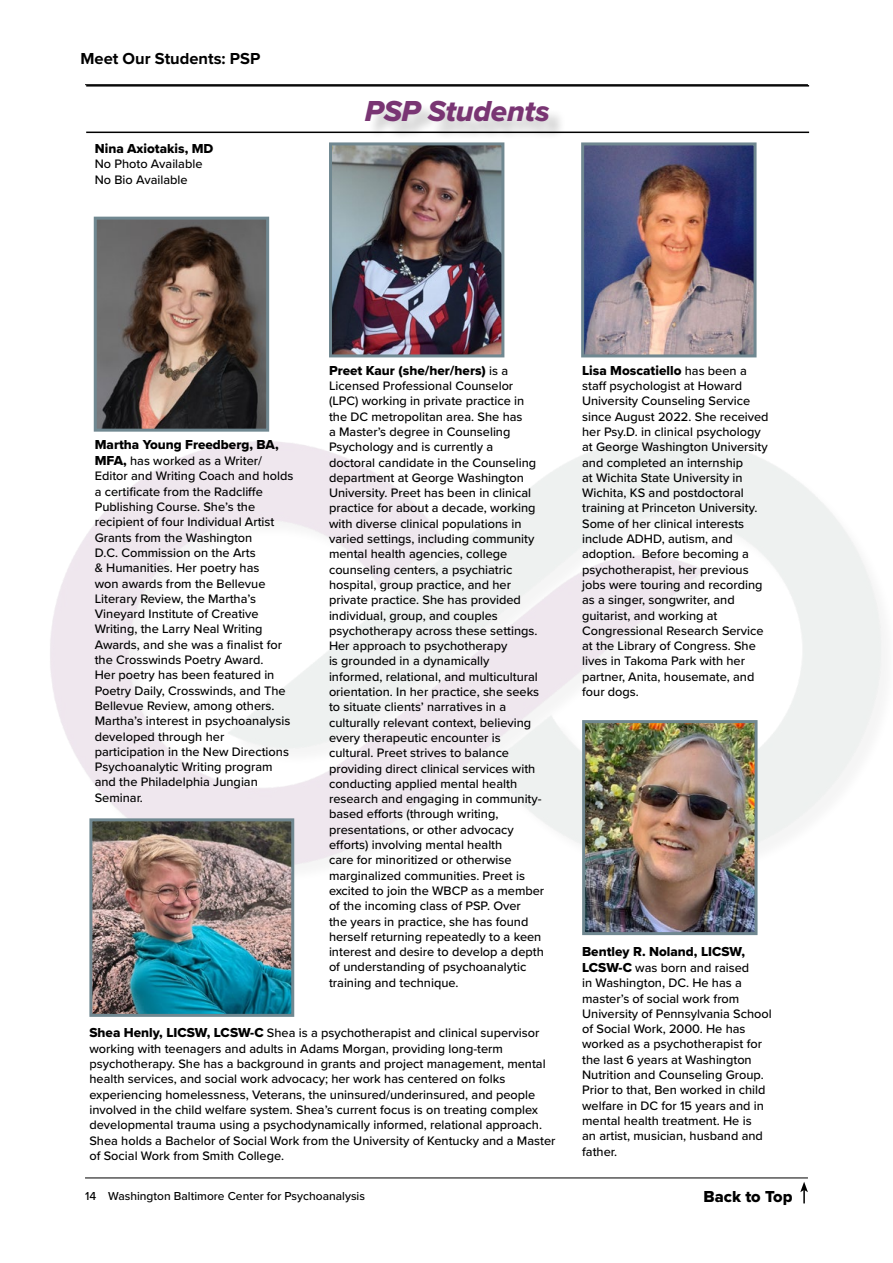
<style>
.page{position:relative;width:893px;height:1263px;background:#fff}
.page>*{position:absolute;margin:0;border:0;box-sizing:border-box;transform-origin:0 0}
.t1{font:30px "Proxima Nova Extrabld It";letter-spacing:-.01em;color:#793573}
.t2{font:700 16.5px "Proxima Nova";color:#000}
.t3{font:16.5px "Proxima Nova Extrabld";color:#000}
.t4{font:13.5px "Proxima Nova Extrabld";color:#000}
.t5{font:500 12.75px/15.3px "Proxima Nova";color:#000}
.t6{font:500 12px "Proxima Nova";color:#000}
.s1{font-family:"Proxima Nova Extrabld";font-weight:400;font-size:13.5px}
.s2{font-family:"Proxima Nova";font-weight:500;font-size:12.75px}
</style>
<div class="page">
<hr style="left:85px;top:84px;width:723px;height:1px;background:#000">
<svg style="left:800px;top:1182px;width:8px;height:21px"></svg>
<hr style="left:85px;top:1177px;width:723px;height:1px;background:#000">
<img style="left:93px;top:822px;width:197px;height:191px">
<div style="left:89px;top:818px;width:205px;height:199px;border:3px solid #708891"></div>
<hr style="left:86px;top:85px;width:723px;height:2px;background:#000">
<div style="left:368px;top:102px;width:199px;height:38px;background:#000;opacity:.21"></div>
<hr style="left:86px;top:132px;width:723px;height:1px;background:#000">
<img style="left:98px;top:221px;width:167px;height:207px">
<div style="left:94px;top:217px;width:175px;height:215px;border:3px solid #708891"></div>
<img style="left:333px;top:146px;width:167px;height:207px">
<div style="left:329px;top:142px;width:175px;height:215px;border:3px solid #708891"></div>
<img style="left:585px;top:146px;width:167px;height:207px">
<div style="left:581px;top:142px;width:175px;height:215px;border:3px solid #708891"></div>
<img style="left:586px;top:724px;width:167px;height:207px">
<div style="left:582px;top:720px;width:175px;height:215px;border:3px solid #708891"></div>
<p class="t2" style="left:80px;top:47px;width:181px">Meet Our Students: PSP</p>
<p class="t4" style="left:95px;top:139px;width:120px">Nina Axiotakis, MD</p>
<p class="t5" style="left:95px;top:156px;width:109px">No Photo Available<br>No Bio Available</p>
<h1 class="t1" style="left:365px;top:89px;width:186px">PSP Students</h1>
<p class="t4" style="left:95px;top:434px;width:185px">Martha Young Freedberg, BA,</p>
<p class="t5" style="left:95px;top:453px;width:200px"><span class="s1">MFA,</span> has worked as a Writer/<br>Editor and Writing Coach and holds a certificate from the Radcliffe<br>Publishing Course. She’s the recipient of four Individual Artist<br>Grants from the Washington<br>D.C. Commission on the Arts<br>&amp; Humanities. Her poetry has<br>won awards from the Bellevue<br>Literary Review, the Martha’s<br>Vineyard Institute of Creative<br>Writing, the Larry Neal Writing<br>Awards, and she was a finalist for the Crosswinds Poetry Award.<br>Her poetry has been featured in<br>Poetry Daily, Crosswinds, and The<br>Bellevue Review, among others.<br>Martha’s interest in psychoanalysis developed through her participation in the New Directions<br>Psychoanalytic Writing program and the Philadelphia Jungian<br>Seminar.</p>
<p class="t4" style="left:329px;top:360px;width:181px">Preet Kaur (she/her/hers) <span class="s2">is a</span></p>
<p class="t5" style="left:329px;top:378px;width:217px">Licensed Professional Counselor (LPC) working in private practice in the DC metropolitan area. She has<br>a Master’s degree in Counseling Psychology and is currently a<br>doctoral candidate in the Counseling department at George Washington University. Preet has been in clinical practice for about a decade, working with diverse clinical populations in varied settings, including community mental health agencies, college counseling centers, a psychiatric hospital, group practice, and her private practice. She has provided individual, group, and couples psychotherapy across these settings.<br>Her approach to psychotherapy<br>is grounded in a dynamically informed, relational, and multicultural orientation. In her practice, she seeks to situate clients’ narratives in a culturally relevant context, believing every therapeutic encounter is cultural. Preet strives to balance providing direct clinical services with conducting applied mental health research and engaging in community&shy;based efforts (through writing, presentations, or other advocacy efforts) involving mental health<br>care for minoritized or otherwise marginalized communities. Preet is excited to join the WBCP as a member of the incoming class of PSP. Over<br>the years in practice, she has found herself returning repeatedly to a keen interest and desire to develop a depth of understanding of psychoanalytic training and technique.</p>
<p class="t5" style="left:89px;top:1025px;width:468px"><span class="s1">Shea Henly, LICSW, LCSW-C</span> Shea is a psychotherapist and clinical supervisor working with teenagers and adults in Adams Morgan, providing long-term psychotherapy. She has a background in grants and project management, mental health services, and social work advocacy; her work has centered on folks experiencing homelessness, Veterans, the uninsured/underinsured, and people involved in the child welfare system. Shea’s current focus is on treating complex developmental trauma using a psychodynamically informed, relational approach.<br>Shea holds a Bachelor of Social Work from the University of Kentucky and a Master of Social Work from Smith College.</p>
<p class="t4" style="left:582px;top:360px;width:166px">Lisa Moscatiello <span class="s2">has been a</span></p>
<p class="t5" style="left:582px;top:378px;width:188px">staff psychologist at Howard<br>University Counseling Service since August 2022. She received her Psy.D. in clinical psychology at George Washington University and completed an internship<br>at Wichita State University in<br>Wichita, KS and postdoctoral training at Princeton University.<br>Some of her clinical interests include ADHD, autism, and adoption. Before becoming a psychotherapist, her previous jobs were touring and recording as a singer, songwriter, and guitarist, and working at<br>Congressional Research Service at the Library of Congress. She lives in Takoma Park with her partner, Anita, housemate, and four dogs.</p>
<p class="t4" style="left:582px;top:941px;width:164px">Bentley R. Noland, LICSW,</p>
<p class="t5" style="left:582px;top:959px;width:191px"><span class="s1">LCSW-C</span> was born and raised<br>in Washington, DC. He has a master’s of social work from<br>University of Pennsylvania School of Social Work, 2000. He has worked as a psychotherapist for the last 6 years at Washington<br>Nutrition and Counseling Group.<br>Prior to that, Ben worked in child welfare in DC for 15 years and in mental health treatment. He is<br>an artist, musician, husband and father.</p>
<p class="t6" style="left:85px;top:1187px;width:281px">14 Washington Baltimore Center for Psychoanalysis</p>
<p class="t3" style="left:703px;top:1184px;width:90px">Back to Top</p>
</div>
